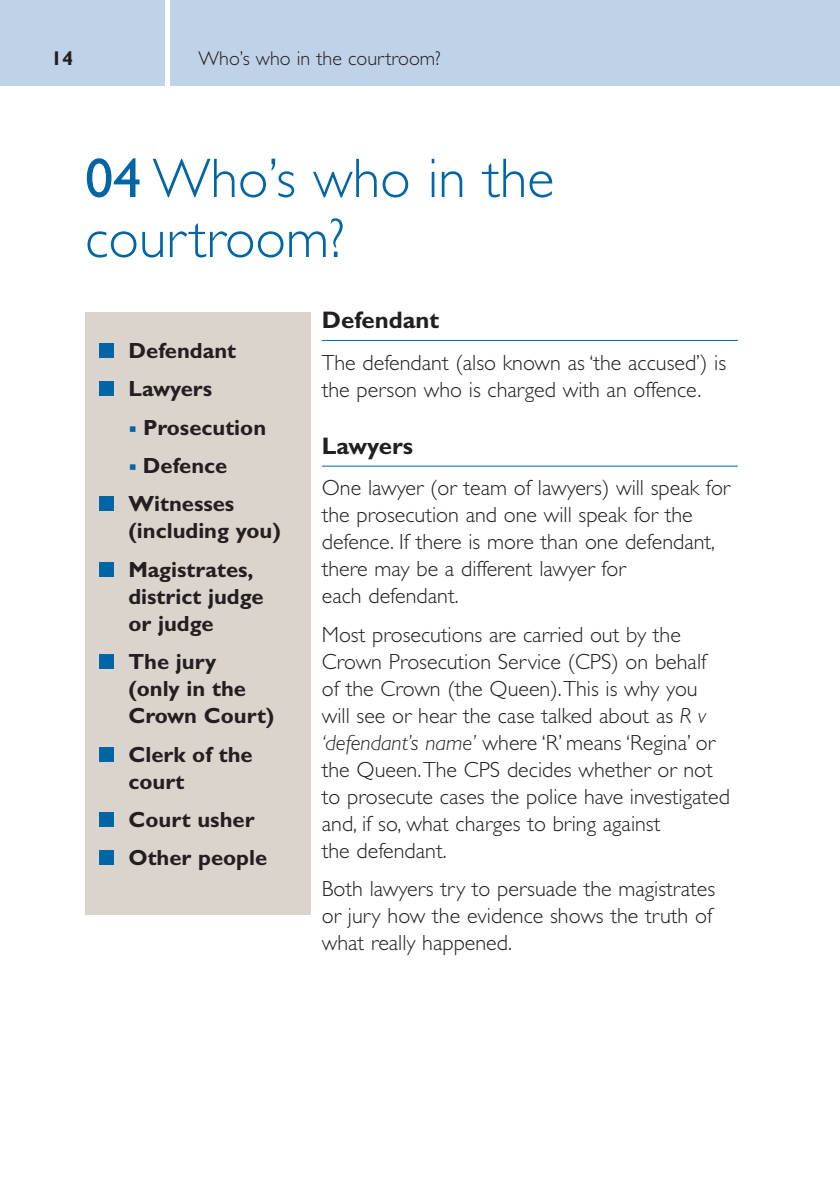
<style>
.page{position:relative;width:840px;height:1191px;background:#fff}
.page>*{position:absolute;margin:0;border:0;box-sizing:border-box;transform-origin:0 0}
.t1{font:300 56px/60px "Gill Sans";color:#0065a4}
.t2{font:700 24px "Gill Sans";color:#231f20}
.t3{font:300 22px/27px "Gill Sans";color:#231f20}
.t4{font:700 22px/38.4px "Gill Sans";color:#231f20}
.t5{font:300 20px "Gill Sans";color:#231f20}
.t6{font:700 20px "Gill Sans";color:#231f20}
.s1{font-weight:400}
.s2{color:#0065a4}
.s3{font-style:italic}
</style>
<div class="page">
<hr style="left:321px;top:340px;width:416px;height:1px;background:#0065a4">
<hr style="left:321px;top:465px;width:416px;height:1px;background:#0065a4">
<div style="left:0;top:0;width:164px;height:85px;background:#c0d2e8"></div>
<div style="left:170px;top:0;width:669px;height:85px;background:#c0d2e8"></div>
<div style="left:85px;top:312px;width:225px;height:602px;background:#dad4cd"></div>
<div style="left:99px;top:850px;width:15px;height:15px;background:#0065a4"></div>
<div style="left:99px;top:812px;width:15px;height:15px;background:#0065a4"></div>
<div style="left:99px;top:746px;width:15px;height:15px;background:#0065a4"></div>
<div style="left:99px;top:654px;width:15px;height:15px;background:#0065a4"></div>
<div style="left:99px;top:562px;width:15px;height:15px;background:#0065a4"></div>
<div style="left:99px;top:496px;width:15px;height:15px;background:#0065a4"></div>
<div style="left:99px;top:381px;width:15px;height:15px;background:#0065a4"></div>
<div style="left:99px;top:343px;width:15px;height:15px;background:#0065a4"></div>
<p class="t6" style="left:51px;top:50px;width:24px">14</p>
<p class="t5" style="left:198px;top:50px;width:244px">Who’s who in the courtroom?</p>
<h1 class="t1" style="left:85px;top:153px;width:470px"><span class="s1">04</span> Who’s who in the courtroom?</h1>
<p class="t4" style="left:128px;top:333px;width:109px">Defendant<br>Lawyers</p>
<p class="t4" style="left:128px;top:410px;width:139px"><span class="s2">▪</span> Prosecution</p>
<p class="t4" style="left:128px;top:448px;width:107px"><span class="s2">▪</span> Defence<br>Witnesses</p>
<p class="t4" style="left:128px;top:514px;width:154px">(including you)<br>Magistrates,</p>
<p class="t4" style="left:128px;top:585px;width:136px;line-height:27px">district judge or judge</p>
<p class="t4" style="left:128px;top:650px;width:147px;line-height:27px">The jury<br>(only in the<br>Crown Court)</p>
<p class="t4" style="left:128px;top:742px;width:126px;line-height:27px">Clerk of the court</p>
<p class="t4" style="left:128px;top:802px;width:140px">Court usher<br>Other people</p>
<p class="t2" style="left:321px;top:311px;width:119px">Defendant</p>
<p class="t3" style="left:321px;top:351px;width:405px">The defendant (also known as ‘the accused’) is the person who is charged with an offence.</p>
<p class="t2" style="left:321px;top:437px;width:93px">Lawyers</p>
<p class="t3" style="left:321px;top:476px;width:410px">One lawyer (or team of lawyers) will speak for the prosecution and one will speak for the defence. If there is more than one defendant, there may be a different lawyer for<br>each defendant.</p>
<p class="t3" style="left:321px;top:623px;width:409px">Most prosecutions are carried out by the Crown Prosecution Service (CPS) on behalf<br>of the Crown (the Queen).This is why you will see or hear the case talked about as <span class="s3">R v ‘defendant’s name’</span> where ‘R’ means ‘Regina’ or the Queen.The CPS decides whether or not to prosecute cases the police have investigated and, if so, what charges to bring against<br>the defendant.</p>
<p class="t3" style="left:321px;top:877px;width:394px">Both lawyers try to persuade the magistrates or jury how the evidence shows the truth of what really happened.</p>
</div>
